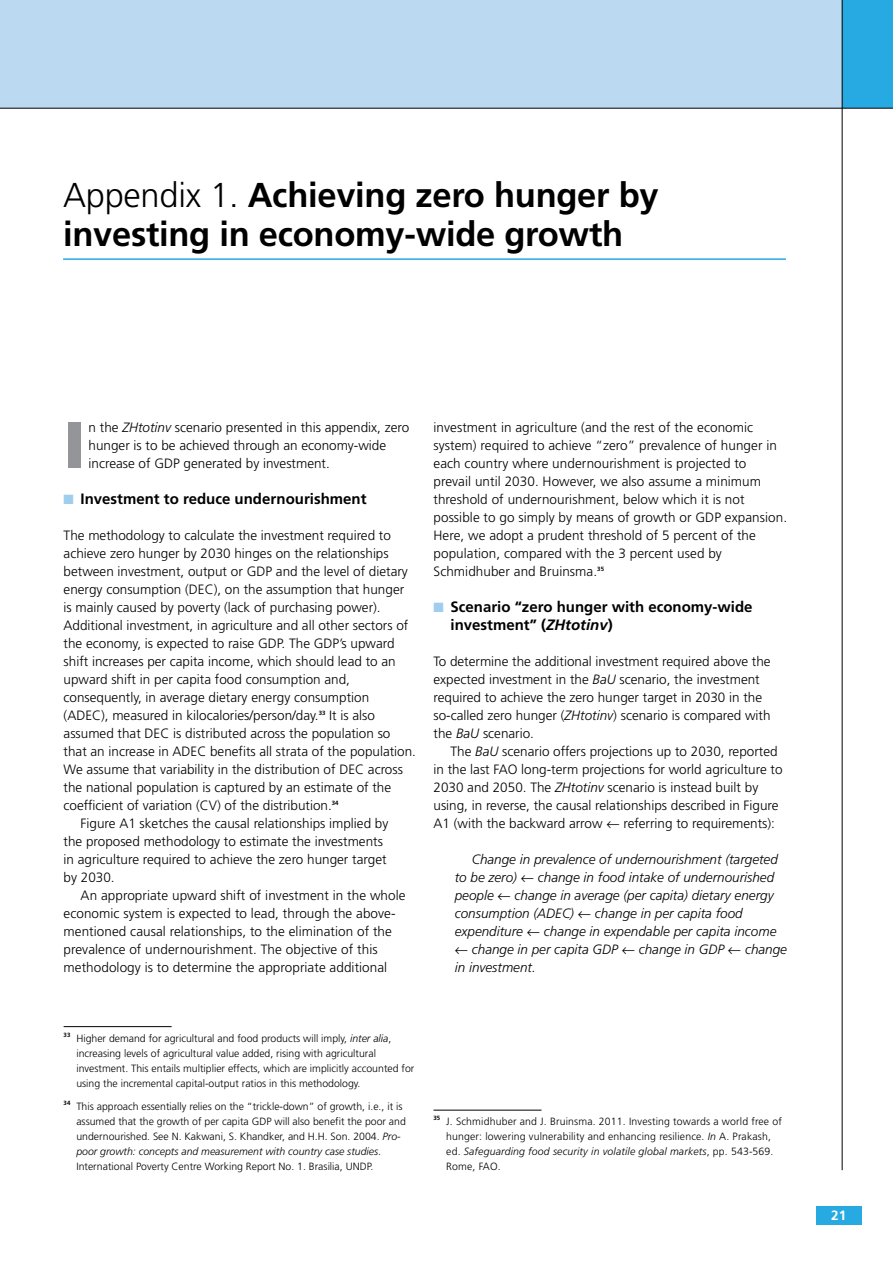
<style>
.page{position:relative;width:893px;height:1263px;background:#fff}
.page>*{position:absolute;margin:0;border:0;box-sizing:border-box;transform-origin:0 0}
.t1{font:900 65.1px "Frutiger LT Std";color:#939598}
.t2{font:700 34.5px/39px "Frutiger LT Std";letter-spacing:-.01em;color:#000}
.t3{font:700 15px/18px "Frutiger LT Std";color:#000}
.t4{font:300 13.5px/18px "Frutiger LT Std";color:#000}
.t5{font:italic 300 13.5px/18px "Frutiger LT Std";color:#000}
.t6{font:700 13.5px "Frutiger LT Std";color:#fff}
.t7{font:300 10.5px/15px "Frutiger LT Std";color:#000}
.t8{font:700 6.15px "Frutiger LT Std";color:#000}
.s1{font-weight:300}
.s2{font-style:italic}
.s3{color:#9fcdee}
</style>
<div class="page">
<div style="left:0;top:0;width:893px;height:108px;background:#bbdaf2"></div>
<div style="left:842px;top:0;width:51px;height:108px;background:#26aae1"></div>
<div style="left:816px;top:1206px;width:45px;height:18px;background:#26aae1"></div>
<hr style="left:842px;top:0;width:1px;height:1170px;background:#000">
<hr style="left:0;top:108px;width:893px;height:1px;background:#000">
<hr style="left:63px;top:258px;width:723px;height:2px;background:#26aae1">
<hr style="left:64px;top:1026px;width:108px;height:1px;background:#000">
<hr style="left:433px;top:1110px;width:108px;height:1px;background:#000">
<h2 class="t2" style="left:63px;top:175px;width:597px"><span class="s1">Appendix 1.</span> Achieving zero hunger by investing in economy-wide growth</h2>
<h1 class="t1" style="left:64px;top:406px;width:23px">I</h1>
<p class="t4" style="left:89px;top:419px;width:322px">n the <span class="s2">ZHtotinv</span> scenario presented in this appendix, zero hunger is to be achieved through an economy-wide increase of GDP generated by investment.</p>
<p class="t3" style="left:64px;top:490px;width:304px"><span class="s3">■</span> Investment to reduce undernourishment</p>
<p class="t4" style="left:64px;top:527px;width:329px">The methodology to calculate the investment required to</p>
<p class="t4" style="left:64px;top:545px;width:327px">achieve zero hunger by 2030 hinges on the relationships</p>
<p class="t4" style="left:64px;top:563px;width:346px">between investment, output or GDP and the level of dietary</p>
<p class="t4" style="left:64px;top:581px;width:342px">energy consumption (DEC), on the assumption that hunger</p>
<p class="t4" style="left:64px;top:599px;width:319px">is mainly caused by poverty (lack of purchasing power).</p>
<p class="t4" style="left:64px;top:617px;width:346px">Additional investment, in agriculture and all other sectors of</p>
<p class="t4" style="left:64px;top:635px;width:333px">the economy, is expected to raise GDP. The GDP’s upward</p>
<p class="t4" style="left:64px;top:653px;width:334px">shift increases per capita income, which should lead to an</p>
<p class="t4" style="left:64px;top:671px;width:288px">upward shift in per capita food consumption and,</p>
<p class="t4" style="left:64px;top:688px;width:307px">consequently, in average dietary energy consumption</p>
<p class="t4" style="left:64px;top:706px;width:313px">(ADEC), measured in kilocalories/person/day.<sup>33</sup> It is also</p>
<p class="t4" style="left:64px;top:725px;width:328px">assumed that DEC is distributed across the population so</p>
<p class="t4" style="left:64px;top:743px;width:354px">that an increase in ADEC benefits all strata of the population.</p>
<p class="t4" style="left:64px;top:761px;width:341px">We assume that variability in the distribution of DEC across</p>
<p class="t4" style="left:64px;top:779px;width:329px">the national population is captured by an estimate of the</p>
<p class="t4" style="left:64px;top:797px;width:277px">coefficient of variation (CV) of the distribution.<sup>34</sup></p>
<p class="t4" style="left:81px;top:815px;width:309px">Figure A1 sketches the causal relationships implied by</p>
<p class="t4" style="left:64px;top:833px;width:321px">the proposed methodology to estimate the investments</p>
<p class="t4" style="left:64px;top:851px;width:325px">in agriculture required to achieve the zero hunger target</p>
<p class="t4" style="left:64px;top:869px;width:53px">by 2030.</p>
<p class="t4" style="left:81px;top:887px;width:326px">An appropriate upward shift of investment in the whole</p>
<p class="t4" style="left:64px;top:905px;width:333px">economic system is expected to lead, through the above-</p>
<p class="t4" style="left:64px;top:923px;width:330px">mentioned causal relationships, to the elimination of the</p>
<p class="t4" style="left:64px;top:941px;width:316px">prevalence of undernourishment. The objective of this</p>
<p class="t4" style="left:64px;top:959px;width:325px">methodology is to determine the appropriate additional</p>
<p class="t4" style="left:433px;top:419px;width:355px">investment in agriculture (and the rest of the economic system) required to achieve “zero” prevalence of hunger in each country where undernourishment is projected to prevail until 2030. However, we also assume a minimum threshold of undernourishment, below which it is not possible to go simply by means of growth or GDP expansion.<br>Here, we adopt a prudent threshold of 5 percent of the population, compared with the 3 percent used by Schmidhuber and Bruinsma.<sup>35</sup></p>
<p class="t3" style="left:450px;top:598px;width:303px;text-indent:-17px"><span class="s3">■</span> Scenario “zero hunger with economy-wide investment” (<span class="s2">ZHtotinv</span>)</p>
<p class="t4" style="left:433px;top:653px;width:339px">To determine the additional investment required above the expected investment in the <span class="s2">BaU</span> scenario, the investment required to achieve the zero hunger target in 2030 in the so-called zero hunger (<span class="s2">ZHtotinv</span>) scenario is compared with the <span class="s2">BaU</span> scenario.</p>
<p class="t4" style="left:433px;top:743px;width:351px;text-indent:17px">The <span class="s2">BaU</span> scenario offers projections up to 2030, reported in the last FAO long-term projections for world agriculture to 2030 and 2050. The <span class="s2">ZHtotinv</span> scenario is instead built by using, in reverse, the causal relationships described in Figure A1 (with the backward arrow ← referring to requirements):</p>
<p class="t5" style="left:455px;top:850px;width:334px;text-indent:17px">Change in prevalence of undernourishment (targeted to be zero) ← change in food intake of undernourished people ← change in average (per capita) dietary energy consumption (ADEC) ← change in per capita food expenditure ← change in expendable per capita income ← change in per capita GDP ← change in GDP ← change in investment.</p>
<p class="t8" style="left:64px;top:1031px;width:8px">33</p>
<p class="t7" style="left:76px;top:1031px;width:339px">Higher demand for agricultural and food products will imply, <span class="s2">inter alia</span>, increasing levels of agricultural value added, rising with agricultural investment. This entails multiplier effects, which are implicitly accounted for using the incremental capital-output ratios in this methodology.</p>
<p class="t8" style="left:64px;top:1099px;width:8px">34</p>
<p class="t7" style="left:76px;top:1099px;width:331px">This approach essentially relies on the “trickle-down” of growth, i.e., it is assumed that the growth of per capita GDP will also benefit the poor and undernourished. See N. Kakwani, S. Khandker, and H.H. Son. 2004. <span class="s2">Pro&shy;poor growth: concepts and measurement with country case studies</span>.<br>International Poverty Centre Working Report No. 1. Brasilia, UNDP.</p>
<p class="t8" style="left:433px;top:1114px;width:8px">35</p>
<p class="t7" style="left:446px;top:1114px;width:337px">J. Schmidhuber and J. Bruinsma. 2011. Investing towards a world free of hunger: lowering vulnerability and enhancing resilience. <span class="s2">In</span> A. Prakash, ed. <span class="s2">Safeguarding food security in volatile global markets</span>, pp. 543-569.<br>Rome, FAO.</p>
<p class="t6" style="left:831px;top:1207px;width:17px">21</p>
</div>
